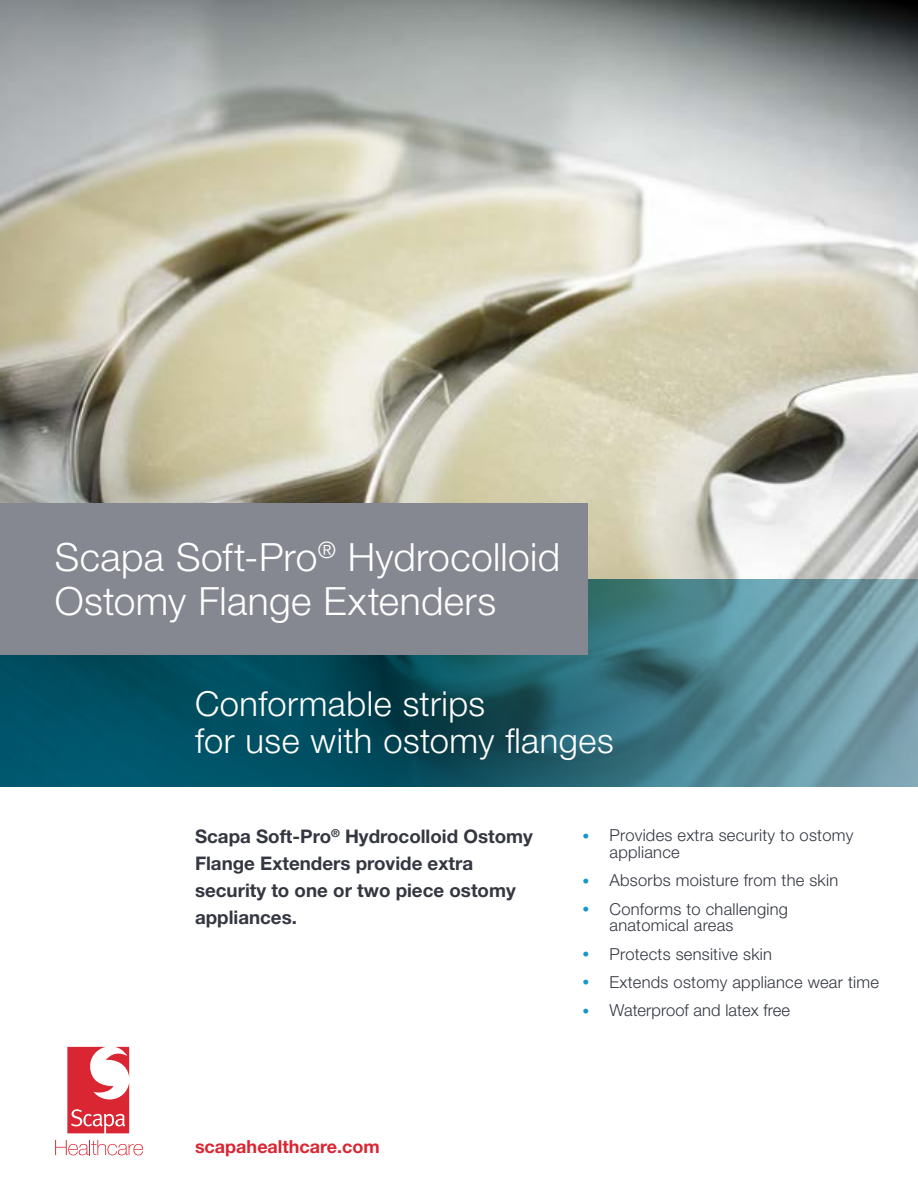
<style>
.page{position:relative;width:918px;height:1188px;background:#fff}
.page>*{position:absolute;margin:0;border:0;box-sizing:border-box;transform-origin:0 0}
.t1{font:300 39px/44.2px "Helvetica Neue LT Std";letter-spacing:.01em;color:#fff}
.t2{font:300 34.5px/37.5px "Helvetica Neue LT Std";letter-spacing:.015em;color:#fff}
.t3{font:700 18.75px/27px "Helvetica Neue LT Std";color:#343741}
.t4{font:700 18px "Helvetica Neue LT Std";color:#d92632}
.t5{font:300 16.5px/16.5px "Helvetica Neue LT Std";letter-spacing:.015em;color:#343741}
.s1{font-size:13.8px;color:#1498cb}
</style>
<div class="page">
<img style="left:0;top:0;width:918px;height:579px">
<svg style="left:0;top:579px;width:918px;height:207px;background:#2d6b79"></svg>
<div style="left:0;top:503px;width:588px;height:152px;background:#868891"></div>
<svg style="left:67px;top:1047px;width:62px;height:86px"></svg>
<svg style="left:55px;top:1140px;width:88px;height:15px"></svg>
<h1 class="t1" style="left:55px;top:534px;width:507px">Scapa Soft-Pro<sup>®</sup> Hydrocolloid<br>Ostomy Flange Extenders</h1>
<h2 class="t2" style="left:195px;top:684px;width:420px">Conformable strips<br>for use with ostomy flanges</h2>
<p class="t3" style="left:195px;top:822px;width:339px">Scapa Soft-Pro<sup>®</sup> Hydrocolloid Ostomy<br>Flange Extenders provide extra security to one or two piece ostomy appliances.</p>
<p class="t5" style="left:610px;top:827px;width:245px;text-indent:-27px"><span class="s1">•</span> Provides extra security to ostomy appliance</p>
<p class="t5" style="left:583px;top:872px;width:257px"><span class="s1">•</span> Absorbs moisture from the skin</p>
<p class="t5" style="left:610px;top:900px;width:180px;text-indent:-27px"><span class="s1">•</span> Conforms to challenging anatomical areas</p>
<p class="t5" style="left:583px;top:945px;width:191px"><span class="s1">•</span> Protects sensitive skin</p>
<p class="t5" style="left:583px;top:973px;width:298px"><span class="s1">•</span> Extends ostomy appliance wear time</p>
<p class="t5" style="left:583px;top:1002px;width:209px"><span class="s1">•</span> Waterproof and latex free</p>
<p class="t4" style="left:195px;top:1136px;width:186px">scapahealthcare.com</p>
</div>
